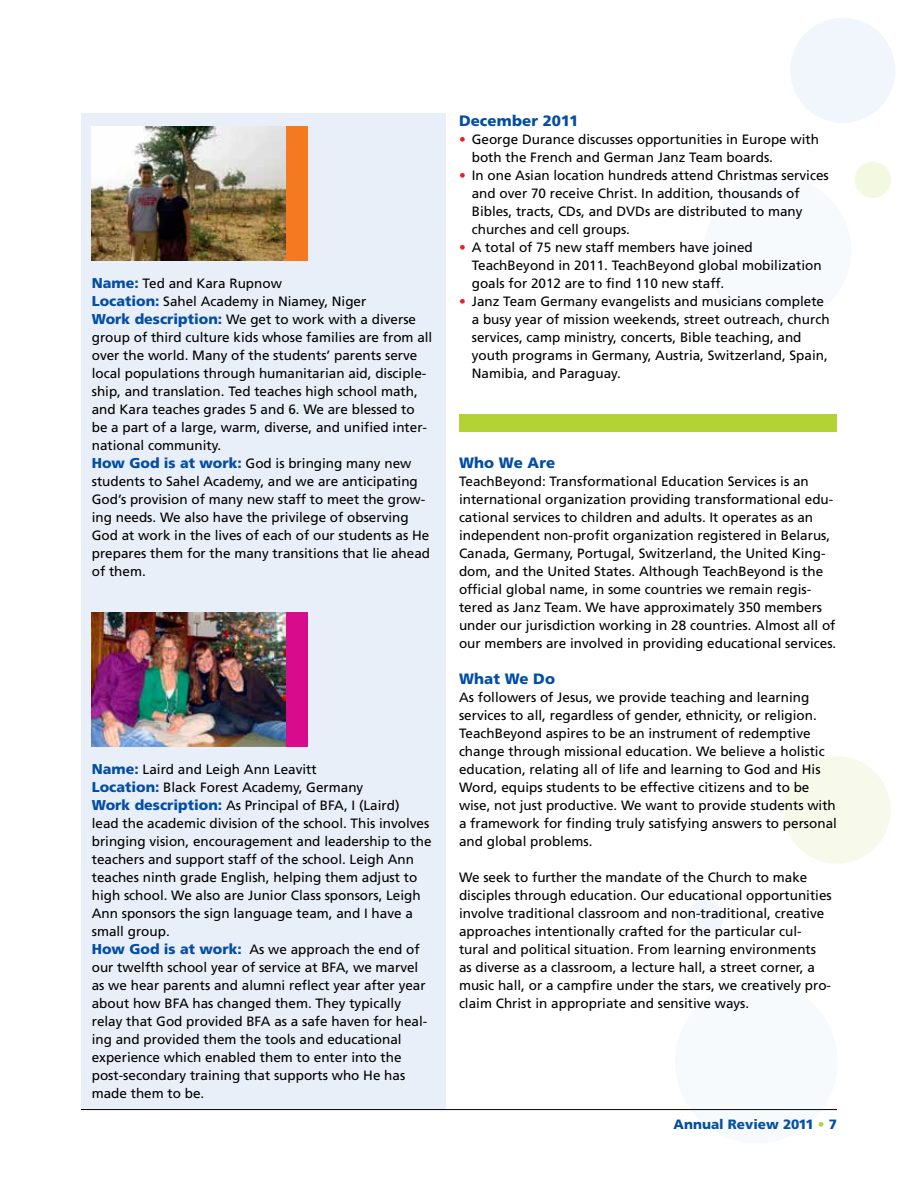
<style>
.page{position:relative;width:918px;height:1188px;background:#fff}
.page>*{position:absolute;margin:0;border:0;box-sizing:border-box;transform-origin:0 0}
.t1{font:900 15px "Frutiger";letter-spacing:.005em;color:#034ea2}
.t2{font:13.5px/18px "Frutiger";color:#000}
.t3{font:900 13.5px "Frutiger";color:#034ea2}
.s1{font-weight:900;font-size:14.25px;color:#034ea2}
.s2{color:#ed1d24}
.s3{color:#b3d235}
</style>
<div class="page">
<div style="left:81px;top:113px;width:365px;height:997px;background:#e9eff8"></div>
<hr style="left:81px;top:1109px;width:756px;height:1px;background:#000">
<div style="left:676px;top:981px;width:161px;height:162px;background:#f6fafc;border-radius:50%"></div>
<div style="left:705px;top:177px;width:146px;height:147px;background:#f6fafc;border-radius:50%"></div>
<div style="left:788px;top:761px;width:98px;height:98px;background:#f7faeb;border-radius:50%"></div>
<div style="left:783px;top:756px;width:108px;height:108px;border:10px solid #b3d235;border-radius:50%"></div>
<div style="left:855px;top:162px;width:35px;height:35px;background:#f3f8e0;border-radius:50%"></div>
<div style="left:855px;top:162px;width:36px;height:36px;border:1px solid #b3d235;border-radius:50%"></div>
<div style="left:794px;top:22px;width:97px;height:97px;background:#f0f6fb;border-radius:50%"></div>
<div style="left:790px;top:18px;width:105px;height:105px;border:8px solid #4495d1;border-radius:50%"></div>
<div style="left:688px;top:901px;width:35px;height:35px;background:#f0f6fb;border-radius:50%"></div>
<div style="left:687px;top:900px;width:36px;height:36px;border:1px solid #4495d1;border-radius:50%"></div>
<div style="left:92px;top:126px;width:216px;height:135px;background:#f47920"></div>
<img style="left:92px;top:126px;width:194px;height:135px">
<div style="left:459px;top:414px;width:378px;height:18px;background:#b3d235"></div>
<div style="left:92px;top:612px;width:216px;height:135px;background:#d70b8c"></div>
<img style="left:92px;top:612px;width:194px;height:135px">
<p class="t2" style="left:92px;top:274px;width:342px"><span class="s1">Name:</span> Ted and Kara Rupnow<br><span class="s1">Location:</span> Sahel Academy in Niamey, Niger<br><span class="s1">Work description:</span> We get to work with a diverse group of third culture kids whose families are from all over the world. Many of the students’ parents serve local populations through humanitarian aid, disciple&shy;ship, and translation. Ted teaches high school math, and Kara teaches grades 5 and 6. We are blessed to be a part of a large, warm, diverse, and unified inter&shy;national community.<br><span class="s1">How God is at work:</span> God is bringing many new students to Sahel Academy, and we are anticipating God’s provision of many new staff to meet the grow&shy;ing needs. We also have the privilege of observing God at work in the lives of each of our students as He prepares them for the many transitions that lie ahead of them.</p>
<p class="t2" style="left:92px;top:760px;width:341px"><span class="s1">Name:</span> Laird and Leigh Ann Leavitt<br><span class="s1">Location:</span> Black Forest Academy, Germany<br><span class="s1">Work description:</span> As Principal of BFA, I (Laird)<br>lead the academic division of the school. This involves bringing vision, encouragement and leadership to the teachers and support staff of the school. Leigh Ann teaches ninth grade English, helping them adjust to high school. We also are Junior Class sponsors, Leigh Ann sponsors the sign language team, and I have a small group.<br><span class="s1">How God is at work:</span> As we approach the end of our twelfth school year of service at BFA, we marvel as we hear parents and alumni reflect year after year about how BFA has changed them. They typically relay that God provided BFA as a safe haven for heal&shy;ing and provided them the tools and educational experience which enabled them to enter into the post-secondary training that supports who He has made them to be.</p>
<p class="t1" style="left:459px;top:112px;width:121px">December 2011</p>
<p class="t2" style="left:472px;top:130px;width:349px;text-indent:-13px"><span class="s2">•</span> George Durance discusses opportunities in Europe with both the French and German Janz Team boards.</p>
<p class="t2" style="left:472px;top:166px;width:359px;text-indent:-13px"><span class="s2">•</span> In one Asian location hundreds attend Christmas services and over 70 receive Christ. In addition, thousands of Bibles, tracts, CDs, and DVDs are distributed to many churches and cell groups.</p>
<p class="t2" style="left:472px;top:238px;width:351px;text-indent:-13px"><span class="s2">•</span> A total of 75 new staff members have joined<br>TeachBeyond in 2011. TeachBeyond global mobilization goals for 2012 are to find 110 new staff.</p>
<p class="t2" style="left:472px;top:292px;width:359px;text-indent:-13px"><span class="s2">•</span> Janz Team Germany evangelists and musicians complete a busy year of mission weekends, street outreach, church services, camp ministry, concerts, Bible teaching, and youth programs in Germany, Austria, Switzerland, Spain, Namibia, and Paraguay.</p>
<p class="t1" style="left:459px;top:454px;width:98px">Who We Are</p>
<p class="t2" style="left:459px;top:472px;width:379px">TeachBeyond: Transformational Education Services is an international organization providing transformational edu&shy;cational services to children and adults. It operates as an independent non-profit organization registered in Belarus, Canada, Germany, Portugal, Switzerland, the United King&shy;dom, and the United States. Although TeachBeyond is the official global name, in some countries we remain regis&shy;tered as Janz Team. We have approximately 350 members under our jurisdiction working in 28 countries. Almost all of our members are involved in providing educational services.</p>
<p class="t1" style="left:459px;top:670px;width:98px">What We Do</p>
<p class="t2" style="left:459px;top:688px;width:379px">As followers of Jesus, we provide teaching and learning services to all, regardless of gender, ethnicity, or religion.<br>TeachBeyond aspires to be an instrument of redemptive change through missional education. We believe a holistic education, relating all of life and learning to God and His Word, equips students to be effective citizens and to be wise, not just productive. We want to provide students with a framework for finding truly satisfying answers to personal and global problems.</p>
<p class="t2" style="left:459px;top:868px;width:374px">We seek to further the mandate of the Church to make disciples through education. Our educational opportunities involve traditional classroom and non-traditional, creative approaches intentionally crafted for the particular cul&shy;tural and political situation. From learning environments as diverse as a classroom, a lecture hall, a street corner, a music hall, or a campfire under the stars, we creatively pro&shy;claim Christ in appropriate and sensitive ways.</p>
<p class="t3" style="left:674px;top:1117px;width:165px">Annual Review 2011 <span class="s3">•</span> 7</p>
</div>
